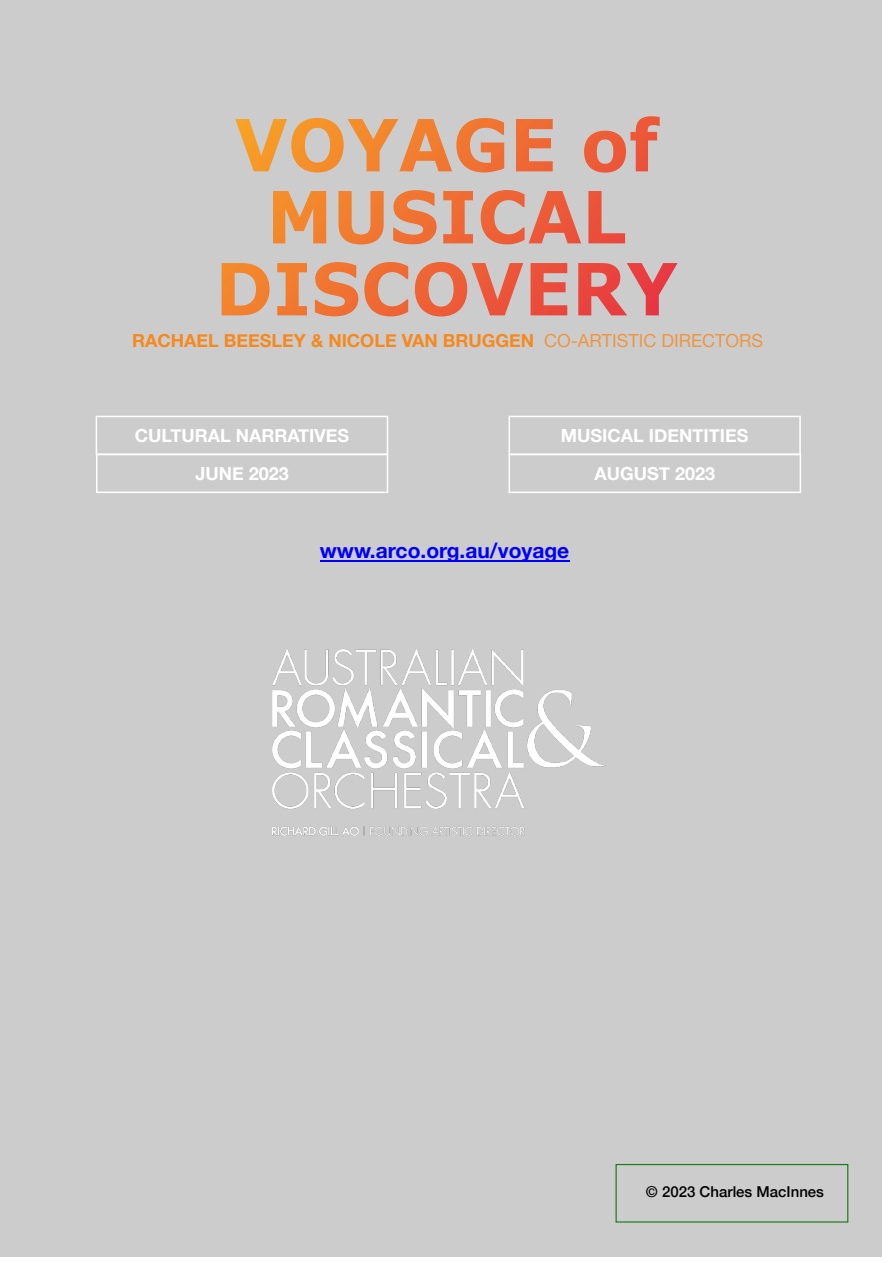
<style>
.page{position:relative;width:893px;height:1263px;background:#fff}
.page>*{position:absolute;margin:0;border:0;box-sizing:border-box;transform-origin:0 0}
.t1{font:700 21px "Helvetica Neue";color:#00f}
.t2{font:700 18px "Helvetica Neue";color:#fff}
.t3{font:700 18px "Helvetica Neue";color:#f6891e}
.t4{font:500 15px "Helvetica Neue";color:#000}
.s1{font-weight:400;color:rgb(246 137 30/.8)}
</style>
<div class="page">
<div style="left:0;top:0;width:882px;height:1257px;background:#ccc"></div>
<div style="left:615px;top:1164px;width:233px;height:58px;border:1px solid #1d7b1b"></div>
<hr style="left:320px;top:560px;width:249px;height:1px;background:#00f">
<svg style="left:509px;top:416px;width:292px;height:77px"></svg>
<svg style="left:96px;top:416px;width:292px;height:77px"></svg>
<img style="left:272px;top:649px;width:334px;height:186px">
<svg style="left:235px;top:118px;width:269px;height:54px"></svg>
<svg style="left:516px;top:119px;width:37px;height:52px"></svg>
<svg style="left:584px;top:116px;width:76px;height:57px"></svg>
<svg style="left:273px;top:191px;width:53px;height:52px"></svg>
<svg style="left:338px;top:191px;width:46px;height:53px"></svg>
<svg style="left:393px;top:190px;width:44px;height:54px"></svg>
<svg style="left:443px;top:191px;width:30px;height:52px"></svg>
<svg style="left:481px;top:190px;width:100px;height:54px"></svg>
<svg style="left:588px;top:191px;width:37px;height:52px"></svg>
<svg style="left:222px;top:263px;width:48px;height:52px"></svg>
<svg style="left:277px;top:263px;width:30px;height:52px"></svg>
<svg style="left:315px;top:262px;width:43px;height:54px"></svg>
<svg style="left:364px;top:262px;width:44px;height:54px"></svg>
<svg style="left:415px;top:262px;width:108px;height:54px"></svg>
<svg style="left:531px;top:263px;width:36px;height:52px"></svg>
<svg style="left:578px;top:263px;width:100px;height:52px"></svg>
<p class="t3" style="left:132px;top:330px;width:632px">RACHAEL BEESLEY &amp; NICOLE VAN BRUGGEN <span class="s1">CO-ARTISTIC DIRECTORS</span></p>
<p class="t2" style="left:135px;top:424px;width:216px">CULTURAL NARRATIVES</p>
<p class="t2" style="left:561px;top:424px;width:189px">MUSICAL IDENTITIES</p>
<p class="t2" style="left:195px;top:462px;width:95px">JUNE 2023</p>
<p class="t2" style="left:595px;top:462px;width:122px">AUGUST 2023</p>
<p class="t1" style="left:320px;top:538px;width:251px">www.arco.org.au/voyage</p>
<p class="t4" style="left:646px;top:1182px;width:180px">© 2023 Charles MacInnes</p>
</div>
